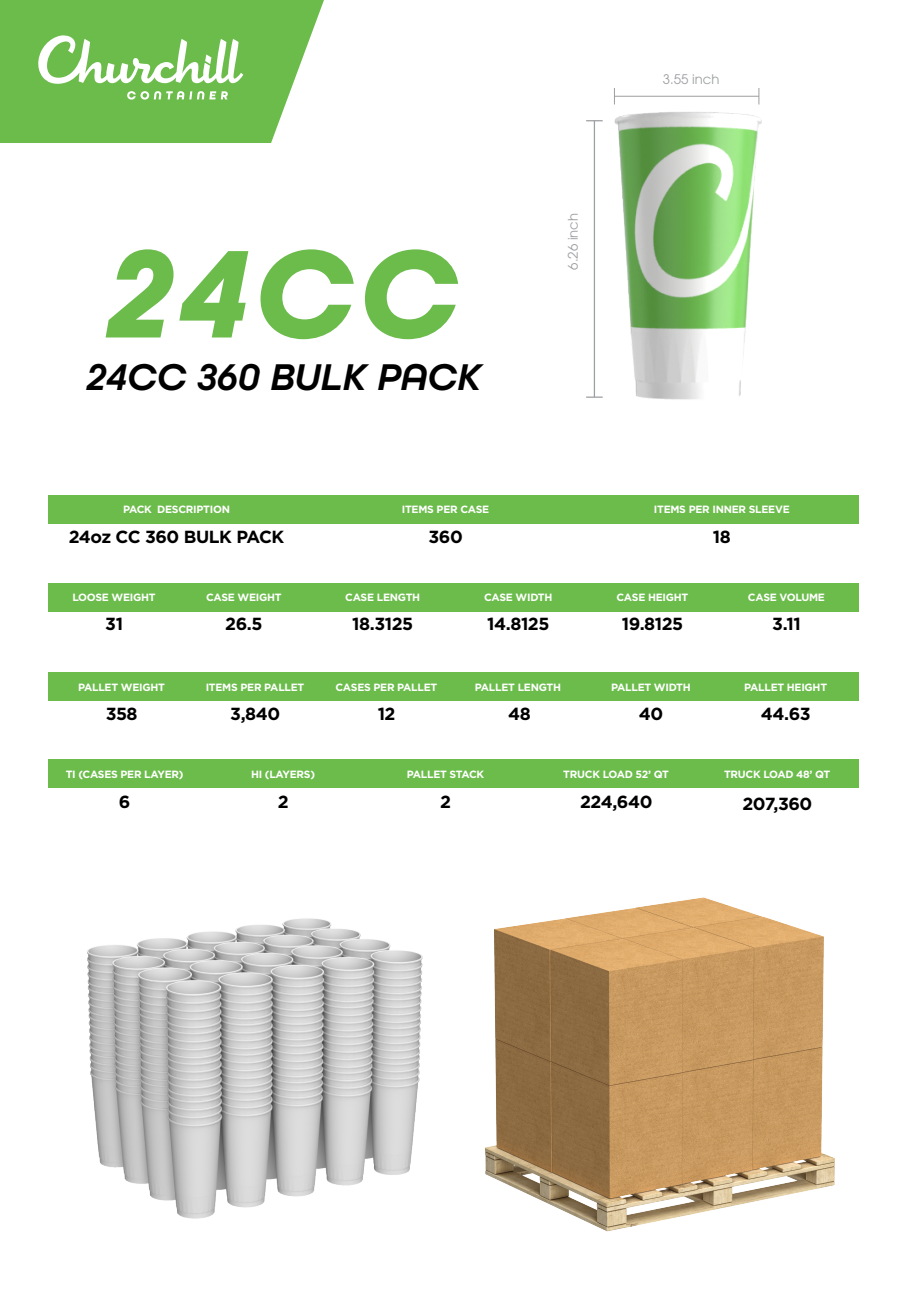
<style>
.page{position:relative;width:908px;height:1311px;background:#fff}
.page>*{position:absolute;margin:0;border:0;box-sizing:border-box;transform-origin:0 0}
.t1{font:italic 700 132.06px "All Round Gothic";color:#6cbc4c}
.t2{font:italic 600 39.34px "All Round Gothic";color:#000}
.t3{font:700 17.5px "Gotham";letter-spacing:-.025em;color:#000}
.t4{font:13.2px "ITC Avant Garde Pro";color:#9d9fa2}
.t5{font:700 10.5px "Gotham";letter-spacing:-.025em;color:#fff}
</style>
<div class="page">
<svg style="left:0;top:0;width:324px;height:143px"></svg>
<div style="left:49px;top:759px;width:809px;height:29px;background:#6cbc4c"></div>
<div style="left:49px;top:672px;width:809px;height:29px;background:#6cbc4c"></div>
<div style="left:49px;top:583px;width:809px;height:28px;background:#6cbc4c"></div>
<div style="left:49px;top:495px;width:809px;height:28px;background:#6cbc4c"></div>
<img style="left:485px;top:897px;width:350px;height:335px">
<img style="left:87px;top:918px;width:336px;height:301px">
<img style="left:586px;top:88px;width:273px;height:435px">
<hr style="left:614px;top:96px;width:144px;height:1px;background:#9d9fa2">
<svg style="left:758px;top:88px;width:1px;height:16px"></svg>
<svg style="left:613px;top:88px;width:1px;height:16px"></svg>
<hr style="left:593px;top:121px;width:2px;height:276px;background:#9d9fa2">
<svg style="left:586px;top:120px;width:16px;height:1px"></svg>
<svg style="left:586px;top:396px;width:16px;height:2px"></svg>
<h1 class="t1" style="left:107px;top:215px;width:352px">24CC</h1>
<h2 class="t2" style="left:87px;top:353px;width:396px">24CC 360 BULK PACK</h2>
<p class="t4" style="left:564px;top:269px;width:58px;rotate:-90deg">6.26 inch</p>
<p class="t4" style="left:662px;top:71px;width:58px">3.55 inch</p>
<p class="t5" style="left:123px;top:503px;width:108px">PACK DESCRIPTION</p>
<p class="t5" style="left:401px;top:503px;width:89px">ITEMS PER CASE</p>
<p class="t5" style="left:653px;top:503px;width:137px">ITEMS PER INNER SLEEVE</p>
<h3 class="t3" style="left:69px;top:525px;width:217px">24oz CC 360 BULK PACK</h3>
<h3 class="t3" style="left:428px;top:525px;width:36px">360</h3>
<h3 class="t3" style="left:712px;top:525px;width:19px">18</h3>
<p class="t5" style="left:72px;top:590px;width:85px">LOOSE WEIGHT</p>
<p class="t5" style="left:206px;top:590px;width:77px">CASE WEIGHT</p>
<p class="t5" style="left:345px;top:590px;width:76px">CASE LENGTH</p>
<p class="t5" style="left:484px;top:590px;width:70px">CASE WIDTH</p>
<p class="t5" style="left:616px;top:590px;width:73px">CASE HEIGHT</p>
<p class="t5" style="left:747px;top:590px;width:78px">CASE VOLUME</p>
<h3 class="t3" style="left:105px;top:612px;width:19px">31</h3>
<h3 class="t3" style="left:225px;top:612px;width:39px">26.5</h3>
<h3 class="t3" style="left:352px;top:612px;width:62px">18.3125</h3>
<h3 class="t3" style="left:487px;top:612px;width:64px">14.8125</h3>
<h3 class="t3" style="left:621px;top:612px;width:63px">19.8125</h3>
<h3 class="t3" style="left:772px;top:612px;width:30px">3.11</h3>
<p class="t5" style="left:78px;top:680px;width:88px">PALLET WEIGHT</p>
<p class="t5" style="left:206px;top:680px;width:100px">ITEMS PER PALLET</p>
<p class="t5" style="left:335px;top:680px;width:103px">CASES PER PALLET</p>
<p class="t5" style="left:475px;top:680px;width:88px">PALLET LENGTH</p>
<p class="t5" style="left:611px;top:680px;width:81px">PALLET WIDTH</p>
<p class="t5" style="left:743px;top:680px;width:84px">PALLET HEIGHT</p>
<h3 class="t3" style="left:106px;top:702px;width:33px">358</h3>
<h3 class="t3" style="left:230px;top:702px;width:51px">3,840</h3>
<h3 class="t3" style="left:377px;top:702px;width:19px">12</h3>
<h3 class="t3" style="left:508px;top:702px;width:24px">48</h3>
<h3 class="t3" style="left:638px;top:702px;width:26px">40</h3>
<h3 class="t3" style="left:760px;top:702px;width:51px">44.63</h3>
<p class="t5" style="left:66px;top:767px;width:119px">TI (CASES PER LAYER)</p>
<p class="t5" style="left:251px;top:767px;width:65px">HI (LAYERS)</p>
<p class="t5" style="left:406px;top:767px;width:79px">PALLET STACK</p>
<p class="t5" style="left:563px;top:767px;width:107px">TRUCK LOAD 52’ QT</p>
<h3 class="t3" style="left:119px;top:790px;width:13px">6</h3>
<h3 class="t3" style="left:277px;top:790px;width:12px">2</h3>
<h3 class="t3" style="left:440px;top:790px;width:12px">2</h3>
<h3 class="t3" style="left:580px;top:790px;width:74px">224,640</h3>
<p class="t5" style="left:723px;top:767px;width:108px">TRUCK LOAD 48’ QT</p>
<h3 class="t3" style="left:742px;top:791px;width:71px">207,360</h3>
</div>
